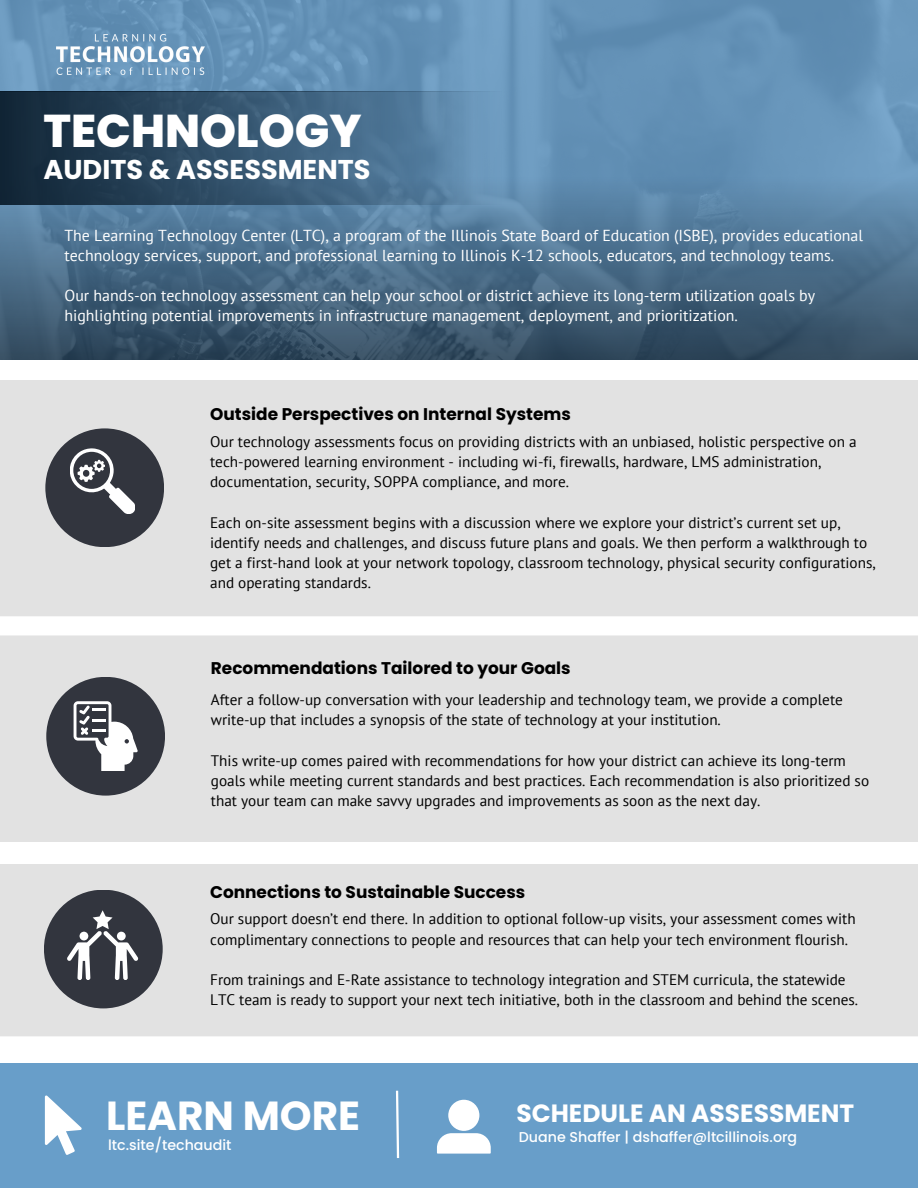
<style>
.page{position:relative;width:918px;height:1188px;background:#fff}
.page>*{position:absolute;margin:0;border:0;box-sizing:border-box;transform-origin:0 0}
.t1{font:800 45.9px "Poppins";color:#fff}
.t2{font:700 40.5px "Poppins";color:#fff}
.t3{font:700 27.15px "Poppins";color:#fff}
.t4{font:700 24.9px "Poppins";color:#fff}
.t5{font:700 16.95px "Poppins";color:#000}
.t6{font:15.9px/20.1px "PT Sans";color:#fff}
.t7{font:15.15px/20.2px "PT Sans";color:#000}
.t8{font:500 14.25px "Poppins";color:#fff}
</style>
<div class="page">
<div style="left:0;top:1063px;width:918px;height:125px;background:#689ec9"></div>
<div style="left:0;top:635px;width:918px;height:207px;background:#e2e2e2"></div>
<div style="left:0;top:864px;width:918px;height:172px;background:#e2e2e2"></div>
<div style="left:0;top:380px;width:918px;height:236px;background:#e2e2e2"></div>
<img style="left:0;top:0;width:918px;height:360px">
<svg style="left:0;top:92px;width:571px;height:112px;background:#3e617c"></svg>
<svg style="left:396px;top:1090px;width:4px;height:68px"></svg>
<img style="left:56px;top:35px;width:149px;height:39px">
<div style="left:45px;top:428px;width:119px;height:119px;background:#32353e;border-radius:50%"></div>
<div style="left:46px;top:677px;width:119px;height:119px;background:#32353e;border-radius:50%"></div>
<div style="left:44px;top:890px;width:119px;height:118px;background:#32353e;border-radius:50%"></div>
<svg style="left:45px;top:1095px;width:37px;height:60px"></svg>
<svg style="left:437px;top:1100px;width:54px;height:54px"></svg>
<svg style="left:74px;top:701px;width:64px;height:70px"></svg>
<svg style="left:70px;top:448px;width:65px;height:66px"></svg>
<svg style="left:67px;top:910px;width:71px;height:70px"></svg>
<p class="t1" style="left:43px;top:99px;width:320px">TECHNOLOGY</p>
<p class="t3" style="left:43px;top:150px;width:329px">AUDITS &amp; ASSESSMENTS</p>
<p class="t6" style="left:64px;top:225px;width:800px">The Learning Technology Center (LTC), a program of the Illinois State Board of Education (ISBE), provides educational technology services, support, and professional learning to Illinois K-12 schools, educators, and technology teams.</p>
<p class="t6" style="left:64px;top:285px;width:752px">Our hands-on technology assessment can help your school or district achieve its long-term utilization goals by highlighting potential improvements in infrastructure management, deployment, and prioritization.</p>
<p class="t5" style="left:210px;top:402px;width:362px">Outside Perspectives on Internal Systems</p>
<p class="t7" style="left:210px;top:431px;width:648px">Our technology assessments focus on providing districts with an unbiased, holistic perspective on a</p>
<p class="t7" style="left:210px;top:451px;width:613px">tech-powered learning environment - including wi-fi, firewalls, hardware, LMS administration, documentation, security, SOPPA compliance, and more.</p>
<p class="t7" style="left:210px;top:512px;width:632px">Each on-site assessment begins with a discussion where we explore your district’s current set up,</p>
<p class="t7" style="left:210px;top:532px;width:659px">identify needs and challenges, and discuss future plans and goals. We then perform a walkthrough to</p>
<p class="t7" style="left:210px;top:552px;width:667px">get a first-hand look at your network topology, classroom technology, physical security configurations,</p>
<p class="t7" style="left:210px;top:573px;width:162px">and operating standards.</p>
<p class="t5" style="left:211px;top:657px;width:361px">Recommendations Tailored to your Goals</p>
<p class="t7" style="left:211px;top:689px;width:634px">After a follow-up conversation with your leadership and technology team, we provide a complete write-up that includes a synopsis of the state of technology at your institution.</p>
<p class="t7" style="left:211px;top:750px;width:660px">This write-up comes paired with recommendations for how your district can achieve its long-term goals while meeting current standards and best practices. Each recommendation is also prioritized so that your team can make savvy upgrades and improvements as soon as the next day.</p>
<p class="t5" style="left:210px;top:881px;width:317px">Connections to Sustainable Success</p>
<p class="t7" style="left:210px;top:909px;width:647px">Our support doesn’t end there. In addition to optional follow-up visits, your assessment comes with complimentary connections to people and resources that can help your tech environment flourish.</p>
<p class="t7" style="left:210px;top:969px;width:637px">From trainings and E-Rate assistance to technology integration and STEM curricula, the statewide</p>
<p class="t7" style="left:210px;top:990px;width:650px">LTC team is ready to support your next tech initiative, both in the classroom and behind the scenes.</p>
<p class="t2" style="left:106px;top:1087px;width:256px">LEARN MORE</p>
<p class="t8" style="left:108px;top:1135px;width:125px">ltc.site/techaudit</p>
<p class="t4" style="left:516px;top:1096px;width:339px">SCHEDULE AN ASSESSMENT</p>
<p class="t8" style="left:519px;top:1127px;width:280px">Duane Shaffer | dshaffer@ltcillinois.org</p>
</div>
